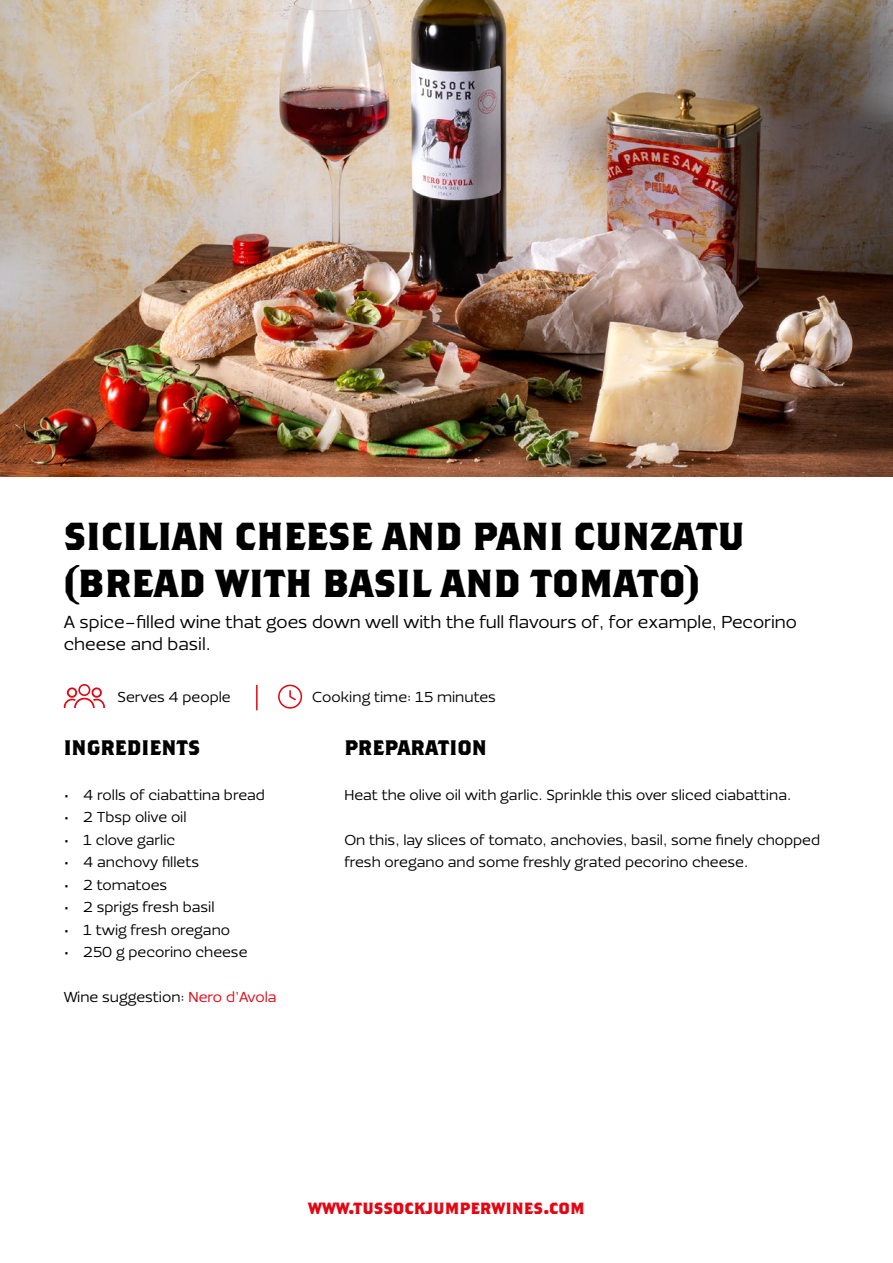
<style>
.page{position:relative;width:893px;height:1263px;background:#fff}
.page>*{position:absolute;margin:0;border:0;box-sizing:border-box;transform-origin:0 0}
.t1{font:700 39px/46.8px "Brothers";color:#000}
.t2{font:700 21px "Brothers";color:#000}
.t3{font:18px/21.6px "Ezzo";color:#000}
.t4{font:700 18px "Brothers";color:#e30613}
.t5{font:15px/22.5px "Ezzo";color:#000}
.s1{color:#e30613}
</style>
<div class="page">
<img style="left:0;top:0;width:893px;height:476px">
<svg style="left:278px;top:685px;width:24px;height:24px"></svg>
<svg style="left:64px;top:684px;width:41px;height:24px"></svg>
<hr style="left:256px;top:685px;width:2px;height:25px;background:#e30613">
<h1 class="t1" style="left:64px;top:512px;width:682px">SICILIAN CHEESE AND PANI CUNZATU (BREAD WITH BASIL AND TOMATO)</h1>
<p class="t3" style="left:64px;top:611px;width:735px">A spice-filled wine that goes down well with the full flavours of, for example, Pecorino cheese and basil.</p>
<p class="t5" style="left:118px;top:686px;width:115px">Serves 4 people</p>
<p class="t5" style="left:312px;top:686px;width:185px">Cooking time: 15 minutes</p>
<h2 class="t2" style="left:64px;top:734px;width:138px">INGREDIENTS</h2>
<p class="t5" style="left:64px;top:783px;width:203px">• 4 rolls of ciabattina bread</p>
<p class="t5" style="left:64px;top:806px;width:124px">• 2 Tbsp olive oil</p>
<p class="t5" style="left:64px;top:828px;width:113px">• 1 clove garlic</p>
<p class="t5" style="left:64px;top:851px;width:137px">• 4 anchovy fillets</p>
<p class="t5" style="left:64px;top:873px;width:105px">• 2 tomatoes</p>
<p class="t5" style="left:64px;top:896px;width:152px">• 2 sprigs fresh basil</p>
<p class="t5" style="left:64px;top:918px;width:168px">• 1 twig fresh oregano</p>
<p class="t5" style="left:64px;top:941px;width:185px">• 250 g pecorino cheese</p>
<p class="t5" style="left:64px;top:986px;width:214px">Wine suggestion: <span class="s1">Nero d’Avola</span></p>
<h2 class="t2" style="left:344px;top:734px;width:144px">PREPARATION</h2>
<p class="t5" style="left:344px;top:783px;width:448px">Heat the olive oil with garlic. Sprinkle this over sliced ciabattina.</p>
<p class="t5" style="left:344px;top:828px;width:477px">On this, lay slices of tomato, anchovies, basil, some finely chopped fresh oregano and some freshly grated pecorino cheese.</p>
<p class="t4" style="left:308px;top:1196px;width:278px">www.tussockjumperwines.com</p>
</div>
